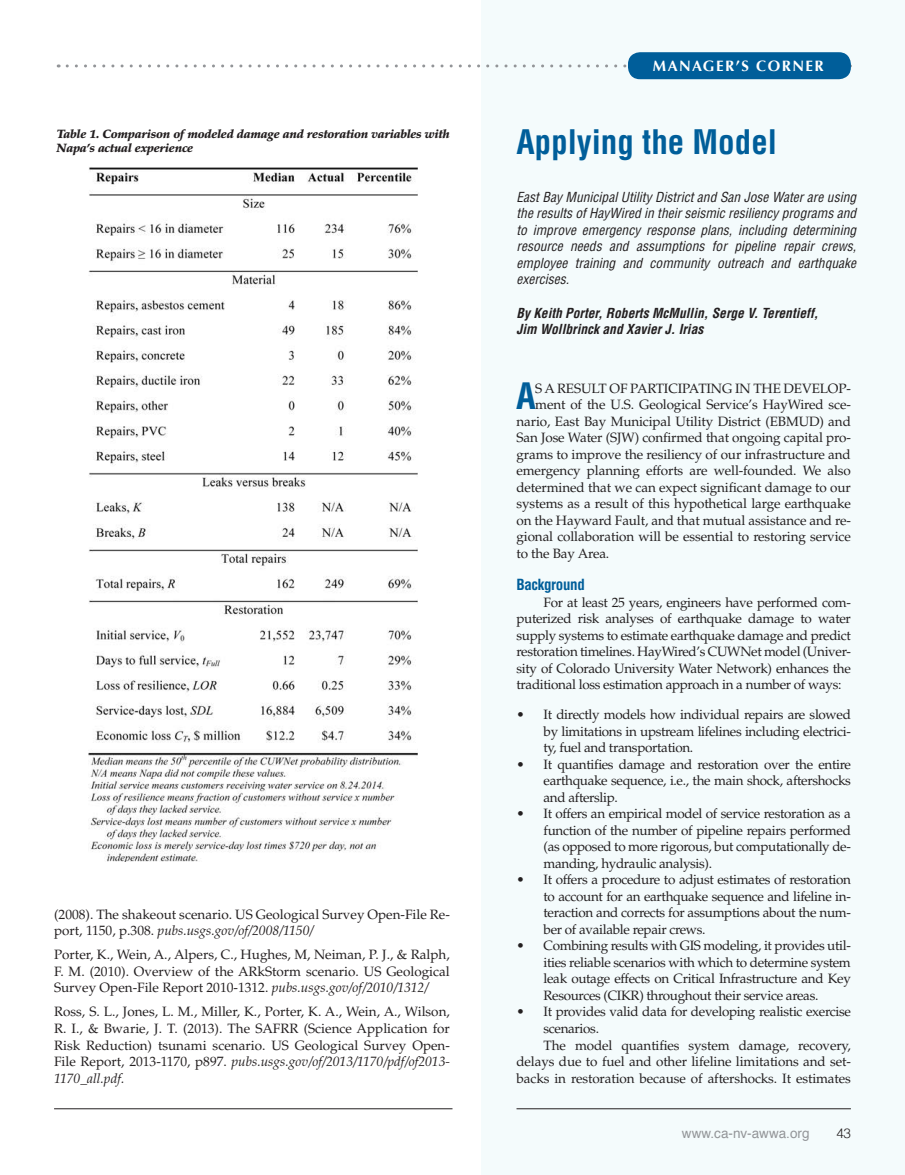
<style>
.page{position:relative;width:905px;height:1175px;background:#fff}
.page>*{position:absolute;margin:0;border:0;box-sizing:border-box;transform-origin:0 0}
.SUBHEAD{font:700 condensed 35.55px "Helvetica";color:#005e9a}
.HEADLINE{font:700 condensed 33px "Helvetica";color:#005e9a}
.t1{font:700 15px "Optima";letter-spacing:.1em;color:#fff}
.SUBHEAD-2{font:700 condensed 15px "Helvetica";letter-spacing:-.025em;color:#005e9a}
.SUBHEAD-3{font:13.5px/16.5px "Palatino";letter-spacing:-.01em;color:#231f20;text-align:justify}
.SUBHEAD-4{font:italic condensed 13.5px/16.5px "Helvetica";color:#231f20;text-align:justify}
.SUBHEAD-5{font:italic 700 condensed 13.5px/16.5px "Helvetica";color:#231f20}
.t2{font:13.5px "Helvetica";color:#939598}
.t3{font:300 13.5px "Helvetica";color:#231f20}
.t4{font:italic 900 12px/13.5px "Palatino";letter-spacing:-.02em;color:#231f20}
.s1{font-style:italic}
</style>
<div class="page">
<div style="left:482px;top:0;width:422px;height:1174px;background:#f4fbfc"></div>
<svg style="left:67px;top:64px;width:560px;height:3px"></svg>
<div style="left:628px;top:52px;width:222px;height:27px;background:#005e9a;border-radius:12px"></div>
<hr style="left:54px;top:1108px;width:398px;height:1px;background:#231f20">
<hr style="left:516px;top:1108px;width:334px;height:1px;background:#231f20">
<img style="left:89px;top:167px;width:328px;height:694px">
<p class="t4" style="left:57px;top:127px;width:395px">Table 1. Comparison of modeled damage and restoration variables with<br>Napa’s actual experience</p>
<p class="SUBHEAD-3" style="left:54px;top:906px;width:397px">(2008). The shakeout scenario. US Geological Survey Open-File Re&shy;port, 1150, p.308. <span class="s1">pubs.usgs.gov/of/2008/1150/</span></p>
<p class="SUBHEAD-3" style="left:54px;top:946px;width:397px">Porter, K., Wein, A., Alpers, C., Hughes, M, Neiman, P. J., &amp; Ralph, F. M. (2010). Overview of the ARkStorm scenario. US Geological Survey Open-File Report 2010-1312. <span class="s1">pubs.usgs.gov/of/2010/1312/</span></p>
<p class="SUBHEAD-3" style="left:54px;top:1003px;width:397px">Ross, S. L., Jones, L. M., Miller, K., Porter, K. A., Wein, A., Wilson, R. I., &amp; Bwarie, J. T. (2013). The SAFRR (Science Application for Risk Reduction) tsunami scenario. US Geological Survey Open-File Report, 2013-1170, p897. <span class="s1">pubs.usgs.gov/of/2013/1170/pdf/of2013- 1170_all.pdf.</span></p>
<p class="t1" style="left:653px;top:57px;width:172px">MANAGER’S CORNER</p>
<p class="HEADLINE" style="left:516px;top:122px;width:262px">Applying the Model</p>
<p class="SUBHEAD-4" style="left:516px;top:188px;width:341px">East Bay Municipal Utility District and San Jose Water are using the results of HayWired in their seismic resiliency programs and to improve emergency response plans, including determining resource needs and assumptions for pipeline repair crews, employee training and community outreach and earthquake exercises.</p>
<p class="SUBHEAD-5" style="left:516px;top:304px;width:303px">By Keith Porter, Roberts McMullin, Serge V. Terentieff,<br>Jim Wollbrinck and Xavier J. Irias</p>
<p class="SUBHEAD" style="left:516px;top:375px;width:21px">A</p>
<p class="SUBHEAD-3" style="left:535px;top:380px;width:317px">S A RESULT OF PARTICIPATING IN THE DEVELOP-</p>
<p class="SUBHEAD-3" style="left:535px;top:397px;width:317px">ment of the U.S. Geological Service’s HayWired sce-</p>
<p class="SUBHEAD-3" style="left:516px;top:413px;width:336px">nario, East Bay Municipal Utility District (EBMUD) and</p>
<p class="SUBHEAD-3" style="left:516px;top:430px;width:336px">San Jose Water (SJW) confirmed that ongoing capital pro-</p>
<p class="SUBHEAD-3" style="left:516px;top:446px;width:336px">grams to improve the resiliency of our infrastructure and</p>
<p class="SUBHEAD-3" style="left:516px;top:463px;width:336px">emergency planning efforts are well-founded. We also</p>
<p class="SUBHEAD-3" style="left:516px;top:479px;width:336px">determined that we can expect significant damage to our</p>
<p class="SUBHEAD-3" style="left:516px;top:496px;width:336px">systems as a result of this hypothetical large earthquake</p>
<p class="SUBHEAD-3" style="left:516px;top:512px;width:336px">on the Hayward Fault, and that mutual assistance and re-</p>
<p class="SUBHEAD-3" style="left:516px;top:529px;width:336px">gional collaboration will be essential to restoring service</p>
<p class="SUBHEAD-3" style="left:516px;top:545px;width:94px">to the Bay Area.</p>
<p class="SUBHEAD-2" style="left:516px;top:575px;width:70px">Background</p>
<p class="SUBHEAD-3" style="left:516px;top:594px;width:336px;text-indent:27px">For at least 25 years, engineers have performed com&shy;puterized risk analyses of earthquake damage to water supply systems to estimate earthquake damage and predict restoration timelines. HayWired’s CUWNet model (Univer&shy;sity of Colorado University Water Network) enhances the traditional loss estimation approach in a number of ways:</p>
<p class="SUBHEAD-3" style="left:543px;top:706px;width:309px;text-indent:-27px">• It directly models how individual repairs are slowed by limitations in upstream lifelines including electrici&shy;ty, fuel and transportation.</p>
<p class="SUBHEAD-3" style="left:543px;top:756px;width:309px;text-indent:-27px">• It quantifies damage and restoration over the entire earthquake sequence, i.e., the main shock, aftershocks and afterslip.</p>
<p class="SUBHEAD-3" style="left:543px;top:805px;width:309px;text-indent:-27px">• It offers an empirical model of service restoration as a function of the number of pipeline repairs performed (as opposed to more rigorous, but computationally de&shy;manding, hydraulic analysis).</p>
<p class="SUBHEAD-3" style="left:543px;top:871px;width:309px;text-indent:-27px">• It offers a procedure to adjust estimates of restoration to account for an earthquake sequence and lifeline in&shy;teraction and corrects for assumptions about the num&shy;ber of available repair crews.</p>
<p class="SUBHEAD-3" style="left:543px;top:937px;width:309px;text-indent:-27px">• Combining results with GIS modeling, it provides util&shy;ities reliable scenarios with which to determine system leak outage effects on Critical Infrastructure and Key Resources (CIKR) throughout their service areas.</p>
<p class="SUBHEAD-3" style="left:543px;top:1003px;width:309px;text-indent:-27px">• It provides valid data for developing realistic exercise scenarios.</p>
<p class="SUBHEAD-3" style="left:516px;top:1036px;width:336px;text-indent:27px">The model quantifies system damage, recovery, delays due to fuel and other lifeline limitations and set&shy;backs in restoration because of aftershocks. It estimates</p>
<p class="t2" style="left:682px;top:1123px;width:129px">www.ca-nv-awwa.org</p>
<p class="t3" style="left:836px;top:1121px;width:16px">43</p>
</div>
